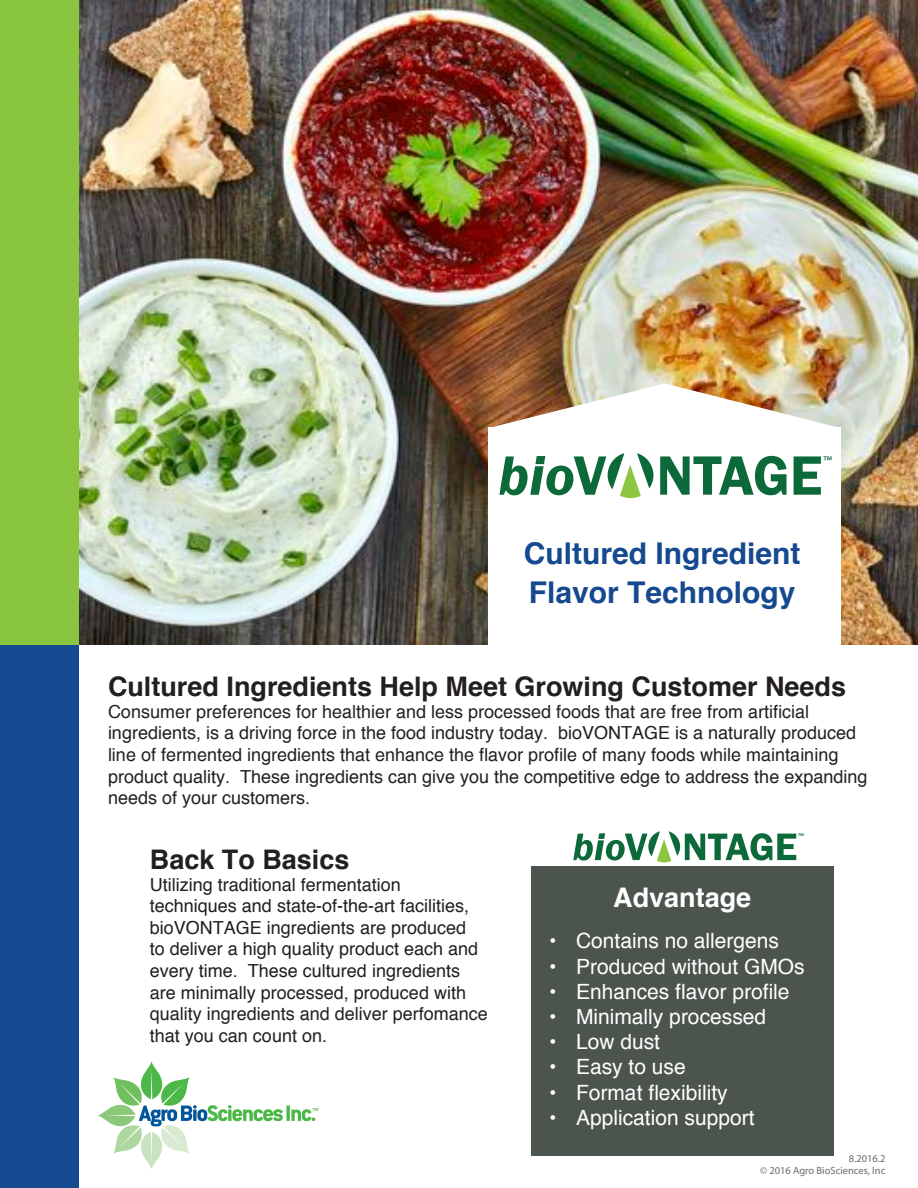
<style>
.page{position:relative;width:918px;height:1188px;background:#fff}
.page>*{position:absolute;margin:0;border:0;box-sizing:border-box;transform-origin:0 0}
.t1{font:700 30px/39.6px "Helvetica";color:#154990}
.t2{font:700 27px "Helvetica";color:#231f20}
.t3{font:700 27px "Helvetica";color:#fff}
.t4{font:21px "Helvetica";color:#fff}
.t5{font:18px/21.6px "Helvetica";color:#231f20}
.t6{font:14.4px "Myriad Pro";color:#0c6939}
.t7{font:10.5px/12.6px "Myriad Pro";color:#6b6b6e;text-align:right}
.t8{font:10.35px "Myriad Pro";color:#4cb848}
.t9{font:9.9px "Myriad Pro";color:#0c6939}
</style>
<div class="page">
<img style="left:79px;top:0;width:839px;height:645px">
<div style="left:0;top:0;width:79px;height:656px;background:#8ac540"></div>
<div style="left:0;top:645px;width:79px;height:543px;background:#154990"></div>
<div style="left:531px;top:837px;width:302px;height:319px;background:#4c554d"></div>
<img style="left:489px;top:383px;width:352px;height:44px">
<div style="left:488px;top:427px;width:353px;height:219px;background:#fff"></div>
<div style="left:512px;top:809px;width:337px;height:57px;background:#fff"></div>
<svg style="left:660px;top:456px;width:127px;height:39px"></svg>
<svg style="left:794px;top:456px;width:27px;height:39px"></svg>
<svg style="left:499px;top:453px;width:154px;height:45px"></svg>
<svg style="left:573px;top:831px;width:223px;height:31px"></svg>
<svg style="left:98px;top:1062px;width:185px;height:107px"></svg>
<svg style="left:286px;top:1106px;width:4px;height:15px"></svg>
<svg style="left:291px;top:1109px;width:24px;height:12px"></svg>
<p class="t6" style="left:823px;top:453px;width:10px">™</p>
<h1 class="t1" style="left:524px;top:536px;width:278px">Cultured Ingredient<br>Flavor Technology</h1>
<h2 class="t2" style="left:108px;top:675px;width:740px">Cultured Ingredients Help Meet Growing Customer Needs</h2>
<p class="t5" style="left:108px;top:701px;width:761px">Consumer preferences for healthier and less processed foods that are free from artificial ingredients, is a driving force in the food industry today. bioVONTAGE is a naturally produced line of fermented ingredients that enhance the flavor profile of many foods while maintaining product quality. These ingredients can give you the competitive edge to address the expanding needs of your customers.</p>
<h2 class="t2" style="left:150px;top:848px;width:201px">Back To Basics</h2>
<p class="t5" style="left:150px;top:875px;width:339px">Utilizing traditional fermentation techniques and state-of-the-art facilities, bioVONTAGE ingredients are produced<br>to deliver a high quality product each and every time. These cultured ingredients are minimally processed, produced with quality ingredients and deliver perfomance that you can count on.</p>
<p class="t8" style="left:312px;top:1105px;width:8px">™</p>
<p class="t9" style="left:798px;top:831px;width:8px">™</p>
<h2 class="t3" style="left:613px;top:886px;width:140px">Advantage</h2>
<p class="t4" style="left:549px;top:932px;width:232px">• Contains no allergens</p>
<p class="t4" style="left:549px;top:957px;width:257px">• Produced without GMOs</p>
<p class="t4" style="left:549px;top:983px;width:242px">• Enhances flavor profile</p>
<p class="t4" style="left:549px;top:1008px;width:219px">• Minimally processed</p>
<p class="t4" style="left:549px;top:1033px;width:113px">• Low dust</p>
<p class="t4" style="left:549px;top:1058px;width:138px">• Easy to use</p>
<p class="t4" style="left:549px;top:1083px;width:180px">• Format flexibility</p>
<p class="t4" style="left:549px;top:1109px;width:207px">• Application support</p>
<p class="t7" style="left:760px;top:1152px;width:127px">8.2016.2<br>© 2016 Agro BioSciences, Inc</p>
</div>
